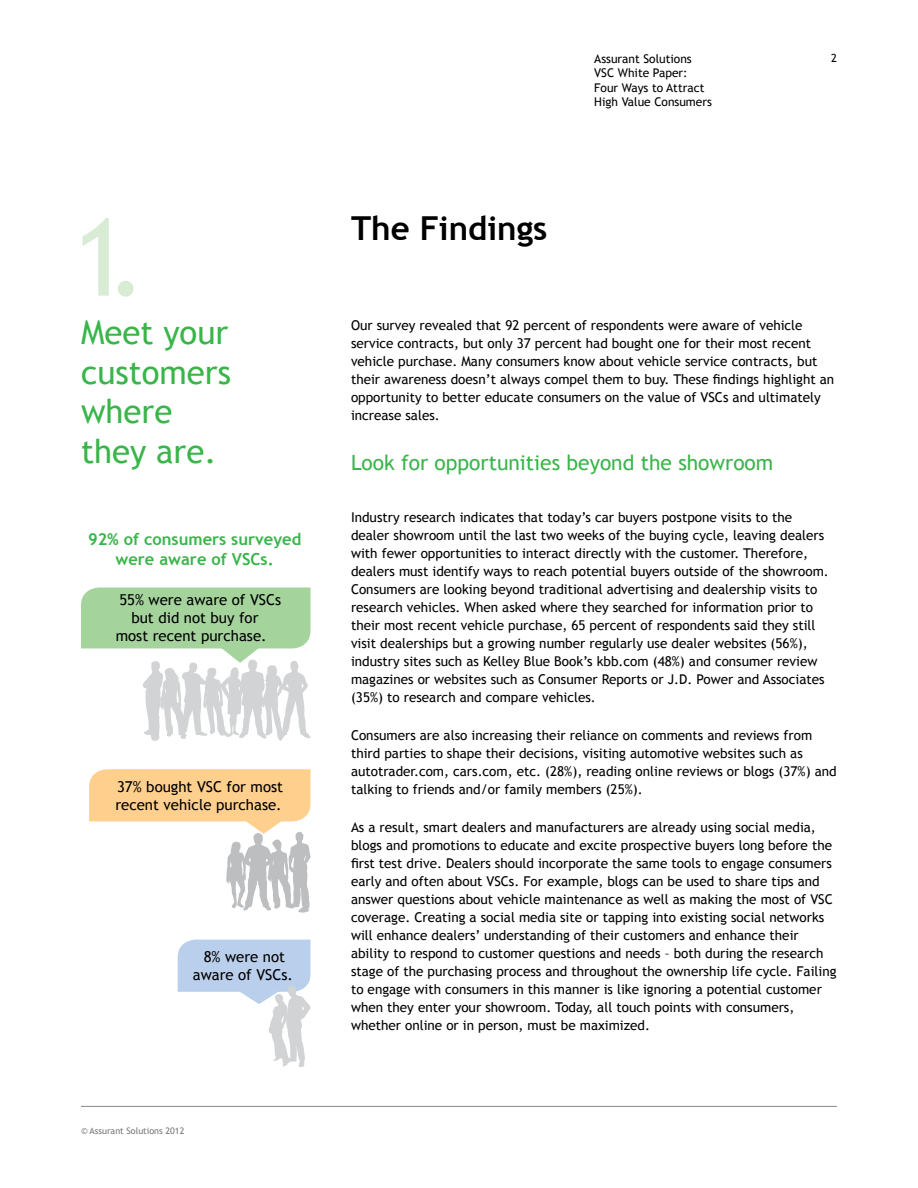
<style>
.page{position:relative;width:918px;height:1188px;background:#fff}
.page>*{position:absolute;margin:0;border:0;box-sizing:border-box;transform-origin:0 0}
.t1{font:108px "Trebuchet MS";color:#d8ecd4}
.t2{font:33px/39.6px "Trebuchet MS";color:#39b54a}
.t3{font:700 33px "Trebuchet MS";color:#000}
.t4{font:21px "Trebuchet MS";color:#39b54a}
.t5{font:700 16.5px/19.8px "Trebuchet MS";color:#39b54a;text-align:center}
.t6{font:15px/18px "Trebuchet MS";color:#000}
.t7{font:13.5px/18px "Trebuchet MS";color:#000}
.t8{font:12px/14.4px "Trebuchet MS";color:#000}
.t9{font:11.25px "Trebuchet MS";color:#000}
.t10{font:9px "Trebuchet MS";color:#77787b}
</style>
<div class="page">
<hr style="left:81px;top:1106px;width:756px;height:1px;background:#939598">
<svg style="left:178px;top:940px;width:133px;height:127px"></svg>
<svg style="left:81px;top:588px;width:230px;height:153px"></svg>
<svg style="left:89px;top:769px;width:222px;height:144px"></svg>
<h1 class="t1" style="left:72px;top:194px;width:76px">1.</h1>
<h2 class="t2" style="left:81px;top:313px;width:152px">Meet your customers where they are.</h2>
<p class="t5" style="left:88px;top:529px;width:215px">92% of consumers surveyed were aware of VSCs.</p>
<p class="t6" style="left:119px;top:591px;width:163px">55% were aware of VSCs</p>
<p class="t6" style="left:131px;top:609px;width:129px">but did not buy for</p>
<p class="t6" style="left:116px;top:627px;width:152px">most recent purchase.</p>
<p class="t6" style="left:115px;top:778px;width:169px">37% bought VSC for most recent vehicle purchase.</p>
<p class="t6" style="left:193px;top:948px;width:102px;text-align:center">8% were not aware of VSCs.</p>
<p class="t10" style="left:81px;top:1125px;width:105px">© Assurant Solutions 2012</p>
<h2 class="t3" style="left:351px;top:208px;width:198px">The Findings</h2>
<p class="t8" style="left:594px;top:52px;width:99px">Assurant Solutions</p>
<p class="t9" style="left:831px;top:52px;width:7px">2</p>
<p class="t8" style="left:594px;top:66px;width:119px">VSC White Paper:<br>Four Ways to Attract<br>High Value Consumers</p>
<p class="t7" style="left:351px;top:316px;width:485px">Our survey revealed that 92 percent of respondents were aware of vehicle service contracts, but only 37 percent had bought one for their most recent vehicle purchase. Many consumers know about vehicle service contracts, but their awareness doesn’t always compel them to buy. These findings highlight an opportunity to better educate consumers on the value of VSCs and ultimately increase sales.</p>
<h3 class="t4" style="left:351px;top:450px;width:424px">Look for opportunities beyond the showroom</h3>
<p class="t7" style="left:351px;top:508px;width:479px">Industry research indicates that today’s car buyers postpone visits to the dealer showroom until the last two weeks of the buying cycle, leaving dealers with fewer opportunities to interact directly with the customer. Therefore, dealers must identify ways to reach potential buyers outside of the showroom.<br>Consumers are looking beyond traditional advertising and dealership visits to research vehicles. When asked where they searched for information prior to their most recent vehicle purchase, 65 percent of respondents said they still visit dealerships but a growing number regularly use dealer websites (56%), industry sites such as Kelley Blue Book’s kbb.com (48%) and consumer review magazines or websites such as Consumer Reports or J.D. Power and Associates (35%) to research and compare vehicles.</p>
<p class="t7" style="left:351px;top:727px;width:487px">Consumers are also increasing their reliance on comments and reviews from third parties to shape their decisions, visiting automotive websites such as autotrader.com, cars.com, etc. (28%), reading online reviews or blogs (37%) and talking to friends and/or family members (25%).</p>
<p class="t7" style="left:351px;top:819px;width:487px">As a result, smart dealers and manufacturers are already using social media, blogs and promotions to educate and excite prospective buyers long before the first test drive. Dealers should incorporate the same tools to engage consumers early and often about VSCs. For example, blogs can be used to share tips and answer questions about vehicle maintenance as well as making the most of VSC coverage. Creating a social media site or tapping into existing social networks will enhance dealers’ understanding of their customers and enhance their ability to respond to customer questions and needs – both during the research stage of the purchasing process and throughout the ownership life cycle. Failing to engage with consumers in this manner is like ignoring a potential customer when they enter your showroom. Today, all touch points with consumers, whether online or in person, must be maximized.</p>
</div>
